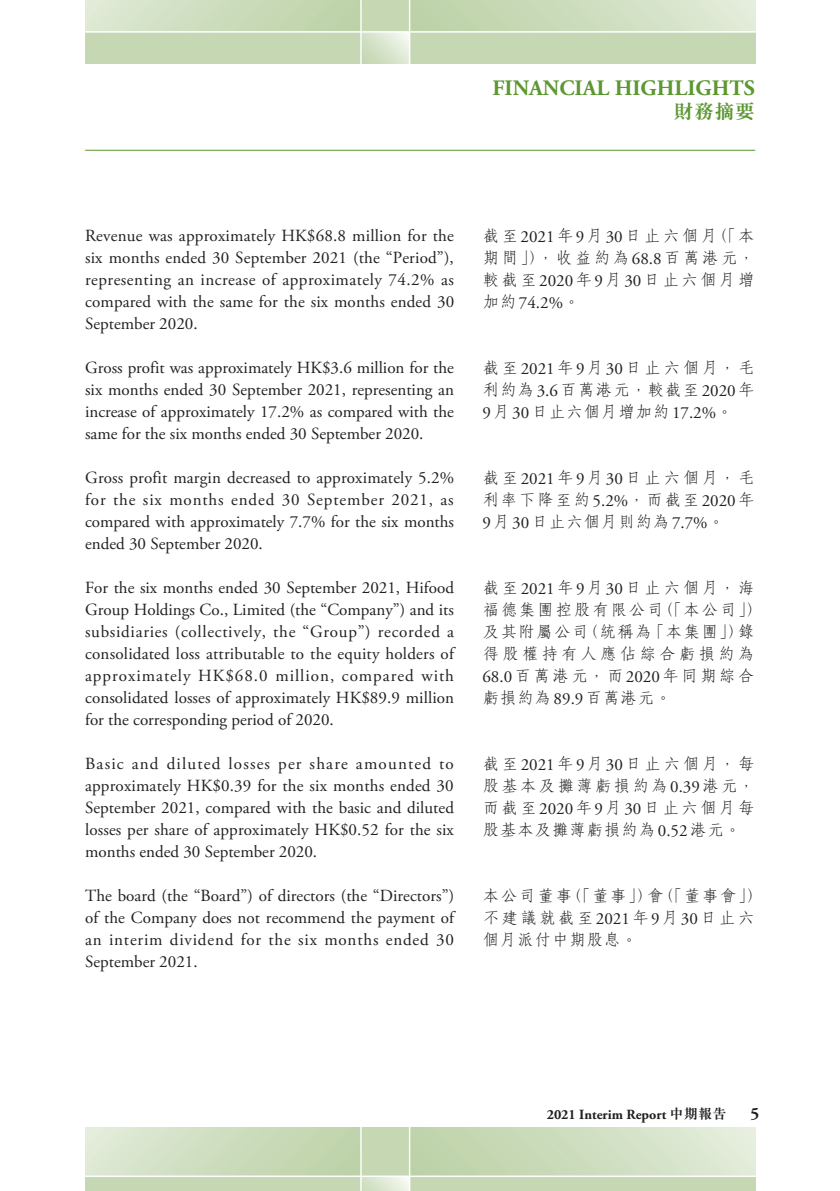
<style>
.page{position:relative;width:840px;height:1191px;background:#fff}
.page>*{position:absolute;margin:0;border:0;box-sizing:border-box;transform-origin:0 0}
._00_txt_E{font:700 22px "Adobe Garamond Pro";color:#5c9731}
._00_txt_E-2{font:700 20px "M Sung HK";color:#5c9731}
._00_txt_E-3{font:17px/22px "Adobe Garamond Pro";color:#231f20;text-align:justify}
._000_txt_C{font:300 17px/22px "C Fang Song HK";letter-spacing:.1em;color:#231f20;text-align:justify}
._000_txt_C-2{font:300 17px/22px "C Fang Song HK";letter-spacing:.075em;color:#231f20}
._000_txt_C-3{font:300 17px/22px "C Fang Song HK";letter-spacing:.07em;color:#231f20}
.t1{font:700 17px "Adobe Garamond Pro";color:#231f20}
.t2{font:700 14px "Adobe Garamond Pro";color:#231f20}
.s1{font-family:"Adobe Garamond Pro";font-weight:400}
.s2{font-family:"M Sung HK"}
</style>
<div class="page">
<img style="left:85px;top:1127px;width:669px;height:64px">
<hr style="left:85px;top:150px;width:669px;height:1px;background:#5c9731">
<p class="_00_txt_E" style="left:492px;top:75px;width:264px">FINANCIAL HIGHLIGHTS</p>
<p class="_00_txt_E-2" style="left:673px;top:101px;width:83px">財務摘要</p>
<p class="_00_txt_E-3" style="left:85px;top:225px;width:370px">Revenue was approximately HK$68.8 million for the six months ended 30 September 2021 (the “Period”), representing an increase of approximately 74.2% as compared with the same for the six months ended 30<br>September 2020.</p>
<p class="_00_txt_E-3" style="left:85px;top:357px;width:370px">Gross profit was approximately HK$3.6 million for the six months ended 30 September 2021, representing an increase of approximately 17.2% as compared with the same for the six months ended 30 September 2020.</p>
<p class="_00_txt_E-3" style="left:85px;top:467px;width:370px">Gross profit margin decreased to approximately 5.2% for the six months ended 30 September 2021, as compared with approximately 7.7% for the six months ended 30 September 2020.</p>
<p class="_00_txt_E-3" style="left:85px;top:577px;width:370px">For the six months ended 30 September 2021, Hifood Group Holdings Co., Limited (the “Company”) and its subsidiaries (collectively, the “Group”) recorded a consolidated loss attributable to the equity holders of approximately HK$68.0 million, compared with consolidated losses of approximately HK$89.9 million for the corresponding period of 2020.</p>
<p class="_00_txt_E-3" style="left:85px;top:753px;width:370px">Basic and diluted losses per share amounted to approximately HK$0.39 for the six months ended 30<br>September 2021, compared with the basic and diluted losses per share of approximately HK$0.52 for the six months ended 30 September 2020.</p>
<p class="_00_txt_E-3" style="left:85px;top:885px;width:370px">The board (the “Board”) of directors (the “Directors”) of the Company does not recommend the payment of an interim dividend for the six months ended 30<br>September 2021.</p>
<p class="_000_txt_C" style="left:482px;top:224px;width:274px">截至<span class="s1">2021</span>年<span class="s1">9</span>月<span class="s1">30</span>日止六個月（「本期間」），收益約為<span class="s1">68.8</span>百萬港元，較截至<span class="s1">2020</span>年<span class="s1">9</span>月<span class="s1">30</span>日止六個月增加約<span class="s1">74.2%</span>。</p>
<p class="_000_txt_C" style="left:482px;top:356px;width:274px">截至<span class="s1">2021</span>年<span class="s1">9</span>月<span class="s1">30</span>日止六個月，毛利約為<span class="s1">3.6</span>百萬港元，較截至<span class="s1">2020</span>年<span class="s1">9</span>月<span class="s1">30</span>日止六個月增加約<span class="s1">17.2%</span>。</p>
<p class="_000_txt_C" style="left:482px;top:466px;width:274px">截至<span class="s1">2021</span>年<span class="s1">9</span>月<span class="s1">30</span>日止六個月，毛利率下降至約<span class="s1">5.2%</span>，而截至<span class="s1">2020</span>年<span class="s1">9</span>月<span class="s1">30</span>日止六個月則約為<span class="s1">7.7%</span>。</p>
<p class="_000_txt_C-2" style="left:482px;top:576px;width:282px">截至<span class="s1">2021</span>年<span class="s1">9</span>月<span class="s1">30</span>日止六個月，海福德集團控股有限公司（「本公司」）及其附屬公司（統稱為「本集團」）錄得股權持有人應佔綜合虧損約為<br><span class="s1">68.0</span>百萬港元，而<span class="s1">2020</span>年同期綜合虧損約為<span class="s1">89.9</span>百萬港元。</p>
<p class="_000_txt_C" style="left:482px;top:752px;width:274px">截至<span class="s1">2021</span>年<span class="s1">9</span>月<span class="s1">30</span>日止六個月，每股基本及攤薄虧損約為<span class="s1">0.39</span>港元，而截至<span class="s1">2020</span>年<span class="s1">9</span>月<span class="s1">30</span>日止六個月每股基本及攤薄虧損約為<span class="s1">0.52</span>港元。</p>
<p class="_000_txt_C-3" style="left:482px;top:884px;width:282px">本公司董事（「董事」）會（「董事會」）不建議就截至<span class="s1">2021</span>年<span class="s1">9</span>月<span class="s1">30</span>日止六個月派付中期股息。</p>
<p class="t2" style="left:546px;top:1106px;width:181px">2021 Interim Report <span class="s2">中期報告</span></p>
<p class="t1" style="left:750px;top:1104px;width:10px">5</p>
</div>
